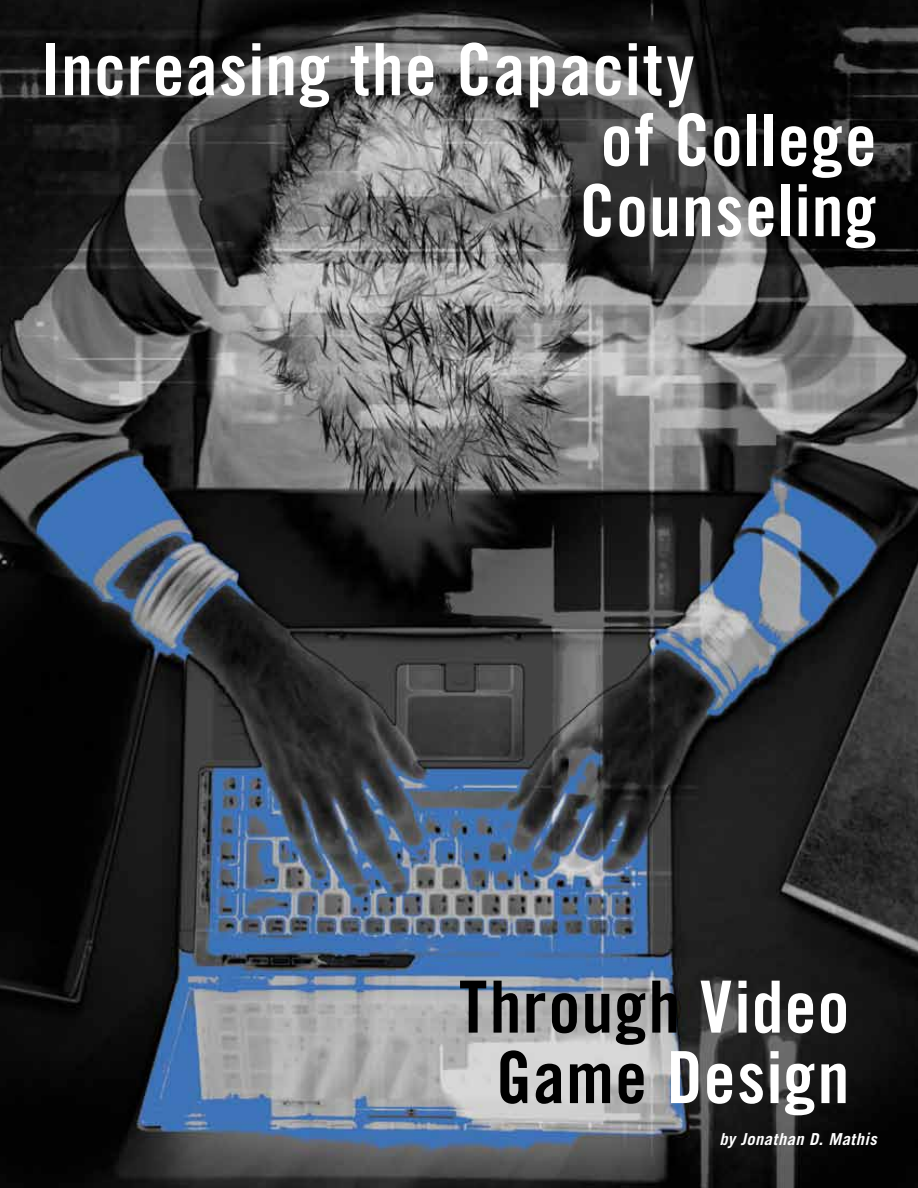
<style>
.page{position:relative;width:918px;height:1188px;background:#fff}
.page>*{position:absolute;margin:0;border:0;box-sizing:border-box;transform-origin:0 0}
.t1{font:72px/70.5px "Trade Gothic LT Std Bd Cn 20";letter-spacing:.015em;color:#fff}
.t2{font:72px/70.5px "Trade Gothic LT Std Bd Cn 20";letter-spacing:.015em;color:#000;text-align:center}
.t3{font:italic 700 16.5px "Trade Gothic";letter-spacing:.03em;color:#fff}
.s1{color:#fff}
</style>
<div class="page">
<img style="left:0;top:0;width:918px;height:1188px">
<p class="t1" style="left:579px;top:34px;width:299px;text-indent:-539px">Increasing the Capacity<br>of College<br>Counseling</p>
<p class="t2" style="left:459px;top:971px;width:392px">Through <span class="s1">Video<br></span>Game <span class="s1">Design</span></p>
<p class="t3" style="left:719px;top:1129px;width:159px">by Jonathan D. Mathis</p>
</div>
